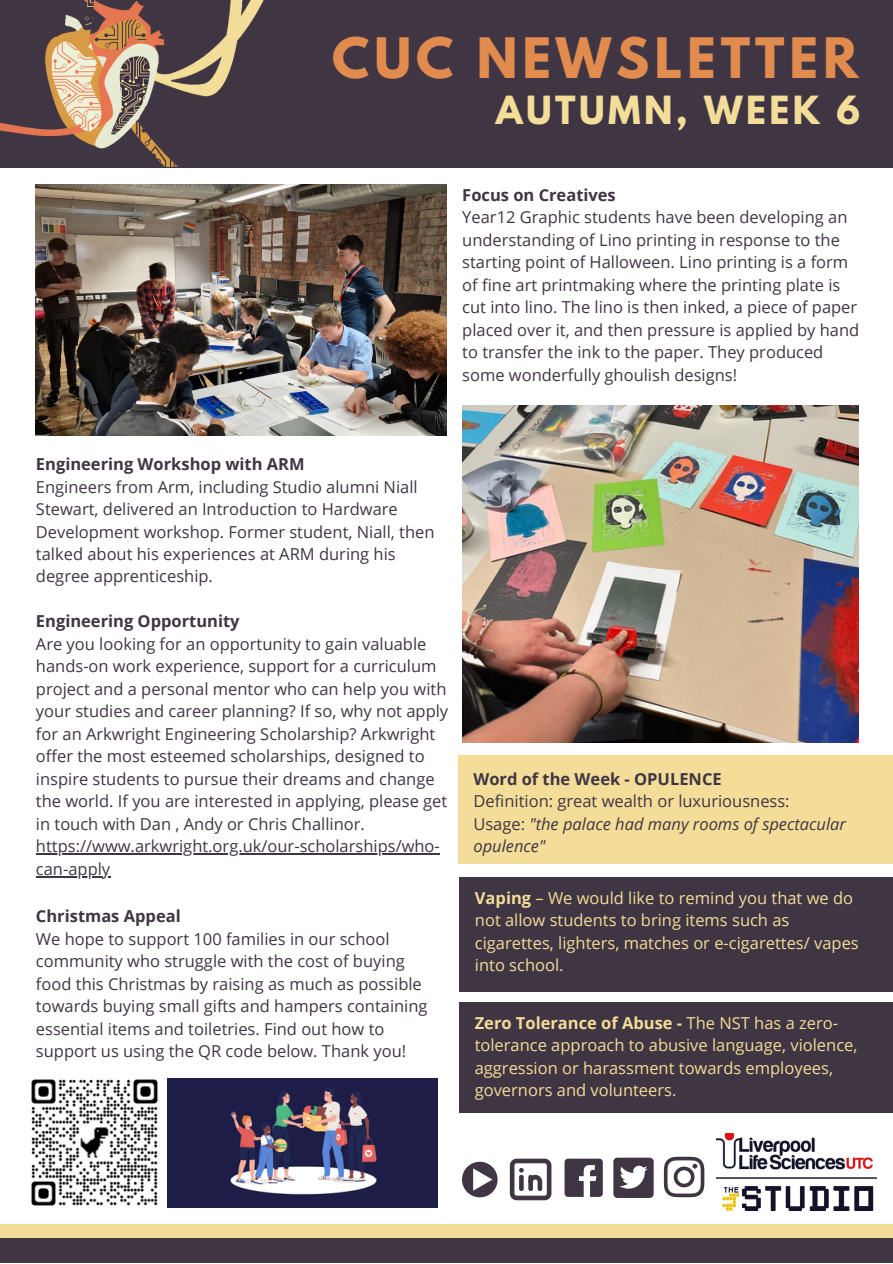
<style>
.page{position:relative;width:893px;height:1264px;background:#fff}
.page>*{position:absolute;margin:0;border:0;box-sizing:border-box;transform-origin:0 0}
.t1{font:700 49.35px "League Spartan";letter-spacing:.1em;color:#e18b4f}
.t2{font:700 34.35px "League Spartan";letter-spacing:.1em;color:#f3dd99}
.t3{font:16.5px/22.5px "Open Sans";color:#403543}
.t4{font:16.5px/22.5px "Open Sans";color:#f3dd99}
.t5{font:700 16.5px "Open Sans";color:#403543}
.t6{font:italic 16.5px/22.5px "Open Sans";color:#403543}
.s1{font-style:normal}
.s2{font-weight:700}
</style>
<div class="page">
<div style="left:0;top:1224px;width:892px;height:28px;background:#f3dd99"></div>
<div style="left:0;top:1237px;width:892px;height:25px;background:#403543"></div>
<div style="left:458px;top:1002px;width:434px;height:110px;background:#403543"></div>
<img style="left:716px;top:1133px;width:160px;height:77px">
<svg style="left:663px;top:1156px;width:41px;height:41px"></svg>
<svg style="left:613px;top:1157px;width:40px;height:40px"></svg>
<svg style="left:564px;top:1158px;width:38px;height:38px"></svg>
<svg style="left:510px;top:1158px;width:41px;height:42px"></svg>
<svg style="left:462px;top:1161px;width:35px;height:36px"></svg>
<div style="left:0;top:0;width:892px;height:168px;background:#403543"></div>
<img style="left:0;top:0;width:264px;height:166px">
<div style="left:458px;top:877px;width:434px;height:115px;background:#403543"></div>
<div style="left:458px;top:755px;width:434px;height:108px;background:#f3dd99"></div>
<img style="left:31px;top:1079px;width:140px;height:129px">
<img style="left:167px;top:1078px;width:270px;height:129px">
<img style="left:462px;top:406px;width:396px;height:336px">
<img style="left:36px;top:184px;width:410px;height:251px">
<hr style="left:36px;top:853px;width:404px;height:1px;background:#403543">
<hr style="left:36px;top:876px;width:74px;height:1px;background:#403543">
<p class="t1" style="left:332px;top:34px;width:527px">CUC NEWSLETTER</p>
<p class="t2" style="left:495px;top:93px;width:366px">AUTUMN, WEEK 6</p>
<p class="t5" style="left:462px;top:183px;width:155px">Focus on Creatives</p>
<p class="t3" style="left:462px;top:206px;width:398px">Year12 Graphic students have been developing an understanding of Lino printing in response to the starting point of Halloween. Lino printing is a form of fine art printmaking where the printing plate is cut into lino. The lino is then inked, a piece of paper placed over it, and then pressure is applied by hand to transfer the ink to the paper. They produced some wonderfully ghoulish designs!</p>
<p class="t5" style="left:36px;top:452px;width:270px">Engineering Workshop with ARM</p>
<p class="t3" style="left:36px;top:475px;width:400px">Engineers from Arm, including Studio alumni Niall Stewart, delivered an Introduction to Hardware Development workshop. Former student, Niall, then talked about his experiences at ARM during his degree apprenticeship.</p>
<p class="t5" style="left:36px;top:610px;width:205px">Engineering Opportunity</p>
<p class="t3" style="left:36px;top:632px;width:414px">Are you looking for an opportunity to gain valuable hands-on work experience, support for a curriculum project and a personal mentor who can help you with your studies and career planning? If so, why not apply for an Arkwright Engineering Scholarship? Arkwright offer the most esteemed scholarships, designed to inspire students to pursue their dreams and change the world. If you are interested in applying, please get in touch with Dan , Andy or Chris Challinor.</p>
<p class="t3" style="left:36px;top:834px;width:405px">https://www.arkwright.org.uk/our-scholarships/who&shy;can-apply</p>
<p class="t5" style="left:36px;top:904px;width:146px">Christmas Appeal</p>
<p class="t3" style="left:36px;top:927px;width:393px">We hope to support 100 families in our school community who struggle with the cost of buying food this Christmas by raising as much as possible towards buying small gifts and hampers containing essential items and toiletries. Find out how to support us using the QR code below. Thank you!</p>
<p class="t5" style="left:473px;top:767px;width:250px">Word of the Week - OPULENCE</p>
<p class="t3" style="left:473px;top:789px;width:318px">Definition: great wealth or luxuriousness:</p>
<p class="t6" style="left:473px;top:812px;width:374px"><span class="s1">Usage:</span> "the palace had many rooms of spectacular opulence"</p>
<p class="t4" style="left:475px;top:886px;width:385px"><span class="s2">Vaping</span> – We would like to remind you that we do not allow students to bring items such as cigarettes, lighters, matches or e-cigarettes/ vapes into school.</p>
<p class="t4" style="left:474px;top:1011px;width:384px"><span class="s2">Zero Tolerance of Abuse -</span> The NST has a zero&shy;tolerance approach to abusive language, violence, aggression or harassment towards employees, governors and volunteers.</p>
</div>
